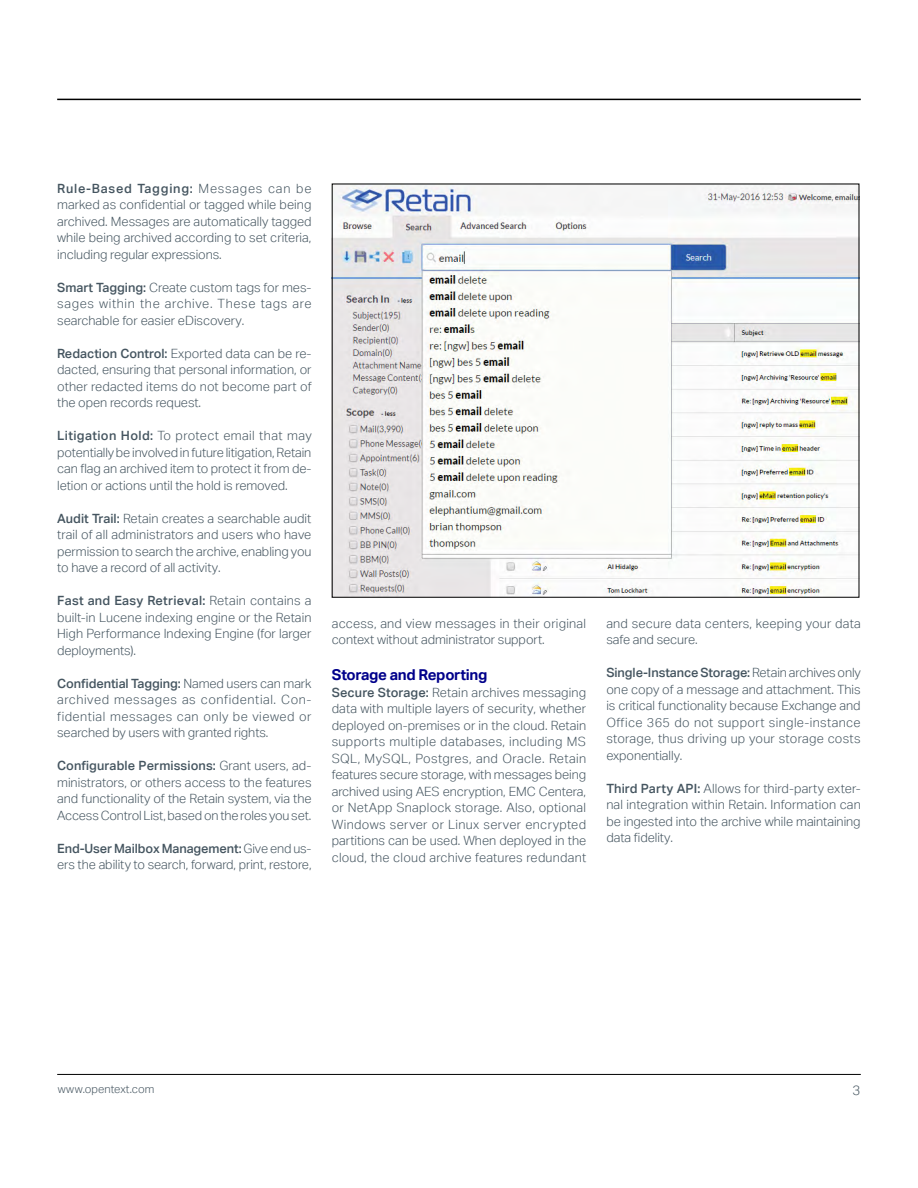
<style>
.page{position:relative;width:918px;height:1188px;background:#fff}
.page>*{position:absolute;margin:0;border:0;box-sizing:border-box;transform-origin:0 0}
.t1{font:700 15px "Aktiv Grotesk";letter-spacing:-.02em;color:#00008b}
.t2{font:300 13.5px "Aktiv Grotesk";color:#455560}
.t3{font:300 12.75px/16.5px "Aktiv Grotesk";letter-spacing:-.005em;color:#455560;text-align:justify}
.t4{font:300 12.75px/16.5px "Aktiv Grotesk";letter-spacing:.02em;color:#455560}
.t5{font:300 11.25px "Aktiv Grotesk";color:#455560}
.s1{font-weight:500}
</style>
<div class="page">
<hr style="left:57px;top:99px;width:804px;height:1px;background:#000">
<hr style="left:57px;top:1074px;width:804px;height:1px;background:#000">
<img style="left:334px;top:186px;width:523px;height:410px">
<p class="t3" style="left:57px;top:180px;width:256px"><span class="s1">Rule-Based Tagging:</span> Messages can be marked as confidential or tagged while being archived. Messages are automatically tagged while being archived according to set criteria, including regular expressions.</p>
<p class="t3" style="left:57px;top:279px;width:256px"><span class="s1">Smart Tagging:</span> Create custom tags for mes&shy;sages within the archive. These tags are searchable for easier eDiscovery.</p>
<p class="t3" style="left:57px;top:345px;width:256px"><span class="s1">Redaction Control:</span> Exported data can be re&shy;dacted, ensuring that personal information, or other redacted items do not become part of the open records request.</p>
<p class="t3" style="left:57px;top:427px;width:256px"><span class="s1">Litigation Hold:</span> To protect email that may potentiallybe involved in future litigation, Retain can flag an archived item to protect it from de&shy;letion or actions until the hold is removed.</p>
<p class="t3" style="left:57px;top:510px;width:256px"><span class="s1">Audit Trail:</span> Retain creates a searchable audit trail of all administrators and users who have permission to search the archive, enabling you to have a record of all activity.</p>
<p class="t3" style="left:57px;top:592px;width:256px"><span class="s1">Fast and Easy Retrieval:</span> Retain contains a built-in Lucene indexing engine or the Retain High Performance Indexing Engine (for larger deployments).</p>
<p class="t3" style="left:57px;top:675px;width:256px"><span class="s1">Confidential Tagging:</span> Named users can mark archived messages as confidential. Con&shy;fidential messages can only be viewed or searched by users with granted rights.</p>
<p class="t3" style="left:57px;top:757px;width:256px"><span class="s1">Configurable Permissions:</span> Grant users, ad&shy;ministrators, or others access to the features and functionality of the Retain system, via the Access Control List, based on the roles you set.</p>
<p class="t3" style="left:57px;top:840px;width:256px"><span class="s1">End-User Mailbox Management:</span>Give end us&shy;ers the ability to search, forward, print, restore,</p>
<p class="t3" style="left:332px;top:615px;width:256px">access, and view messages in their original context without administrator support.</p>
<h2 class="t1" style="left:332px;top:666px;width:157px">Storage and Reporting</h2>
<p class="t3" style="left:332px;top:684px;width:256px"><span class="s1">Secure Storage:</span> Retain archives messaging data with multiple layers of security, whether deployed on-premises or in the cloud. Retain supports multiple databases, including MS SQL, MySQL, Postgres, and Oracle. Retain features secure storage, with messages being archived using AES encryption, EMC Centera, or NetApp Snaplock storage. Also, optional Windows server or Linux server encrypted partitions can be used. When deployed in the cloud, the cloud archive features redundant</p>
<p class="t4" style="left:606px;top:615px;width:256px">and secure data centers, keeping your data safe and secure.</p>
<p class="t3" style="left:606px;top:664px;width:256px"><span class="s1">Single-Instance Storage:</span>Retain archives only one copy of a message and attachment. This is critical functionality because Exchange and Office 365 do not support single-instance storage, thus driving up your storage costs exponentially.</p>
<p class="t3" style="left:606px;top:780px;width:256px"><span class="s1">Third Party API:</span> Allows for third-party exter&shy;nal integration within Retain. Information can be ingested into the archive while maintaining data fidelity.</p>
<p class="t5" style="left:58px;top:1083px;width:98px">www.opentext.com</p>
<p class="t2" style="left:853px;top:1082px;width:9px">3</p>
</div>
